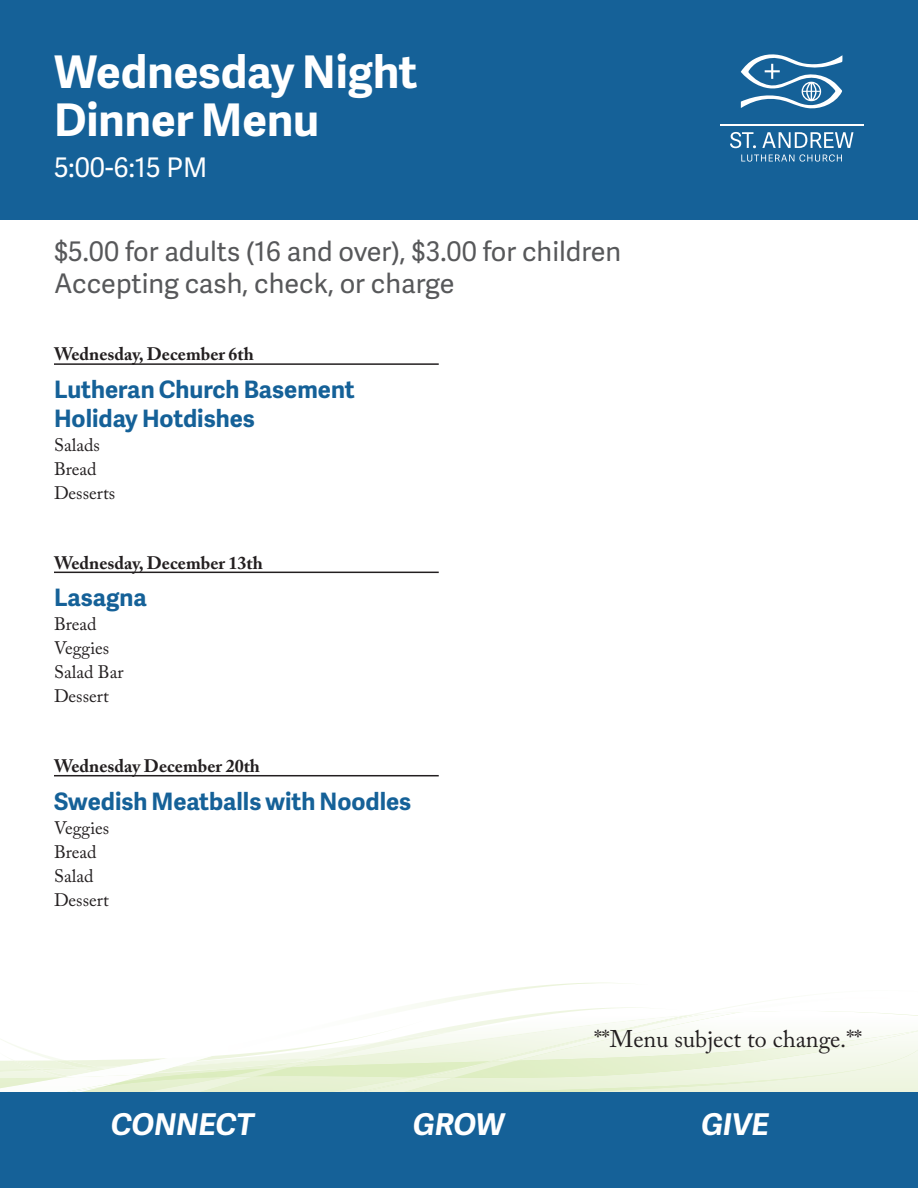
<style>
.page{position:relative;width:918px;height:1188px;background:#fff}
.page>*{position:absolute;margin:0;border:0;box-sizing:border-box;transform-origin:0 0}
.t1{font:700 45px/48px "Adelle Sans";color:#fff}
.t2{font:italic 700 30px "Adelle Sans";color:#fff}
.t3{font:27px/32.4px "Adelle Sans";color:#57585a}
.t4{font:27px "Adelle Sans";color:#fff}
.t5{font:700 24px/28.8px "Adelle Sans";color:#156198}
.t6{font:24px "Adobe Caslon Pro";color:#231f20}
.t7{font:18px/24px "Adobe Caslon Pro";color:#231f20}
.t8{font:700 18px "Adobe Caslon Pro";color:#231f20}
</style>
<div class="page">
<svg style="left:0;top:1011px;width:918px;height:82px"></svg>
<img style="left:707px;top:998px;width:165px;height:16px">
<img style="left:654px;top:1012px;width:86px;height:49px">
<img style="left:498px;top:1063px;width:18px;height:15px">
<img style="left:61px;top:1060px;width:437px;height:33px">
<img style="left:149px;top:1076px;width:107px;height:17px">
<img style="left:267px;top:1063px;width:51px;height:6px">
<img style="left:228px;top:1067px;width:61px;height:10px">
<svg style="left:169px;top:983px;width:485px;height:80px"></svg>
<img style="left:127px;top:1056px;width:85px;height:10px">
<img style="left:71px;top:1062px;width:121px;height:15px">
<img style="left:102px;top:1066px;width:75px;height:10px">
<img style="left:94px;top:1069px;width:32px;height:5px">
<img style="left:127px;top:1072px;width:12px;height:2px">
<img style="left:108px;top:1072px;width:19px;height:2px">
<img style="left:124px;top:1063px;width:46px;height:3px">
<img style="left:0;top:1074px;width:149px;height:19px">
<img style="left:7px;top:1082px;width:112px;height:11px">
<div style="left:0;top:0;width:918px;height:219px;background:#156198"></div>
<div style="left:0;top:1093px;width:918px;height:95px;background:#156198"></div>
<svg style="left:730px;top:132px;width:26px;height:16px"></svg>
<svg style="left:762px;top:132px;width:91px;height:16px"></svg>
<svg style="left:741px;top:154px;width:101px;height:8px"></svg>
<hr style="left:720px;top:124px;width:143px;height:1px;background:#fff">
<svg style="left:741px;top:54px;width:101px;height:55px"></svg>
<hr style="left:54px;top:363px;width:385px;height:2px;background:#231f20">
<hr style="left:54px;top:572px;width:385px;height:1px;background:#231f20">
<hr style="left:54px;top:775px;width:385px;height:1px;background:#231f20">
<h1 class="t1" style="left:54px;top:46px;width:365px">Wednesday Night<br>Dinner Menu</h1>
<p class="t4" style="left:54px;top:149px;width:155px">5:00-6:15 PM</p>
<p class="t3" style="left:54px;top:234px;width:569px">$5.00 for adults (16 and over), $3.00 for children<br>Accepting cash, check, or charge</p>
<p class="t8" style="left:54px;top:344px;width:201px">Wednesday, December 6th</p>
<p class="t5" style="left:54px;top:374px;width:302px">Lutheran Church Basement<br>Holiday Hotdishes</p>
<p class="t7" style="left:54px;top:433px;width:63px">Salads<br>Bread<br>Desserts</p>
<p class="t8" style="left:54px;top:552px;width:210px">Wednesday, December 13th</p>
<p class="t5" style="left:54px;top:582px;width:94px">Lasagna</p>
<p class="t7" style="left:54px;top:612px;width:71px">Bread<br>Veggies<br>Salad Bar<br>Dessert</p>
<p class="t8" style="left:54px;top:755px;width:207px">Wednesday December 20th</p>
<p class="t5" style="left:54px;top:786px;width:359px">Swedish Meatballs with Noodles</p>
<p class="t7" style="left:54px;top:816px;width:57px">Veggies<br>Bread<br>Salad<br>Dessert</p>
<p class="t6" style="left:594px;top:1025px;width:270px">**Menu subject to change.**</p>
<p class="t2" style="left:111px;top:1103px;width:145px">CONNECT</p>
<p class="t2" style="left:413px;top:1103px;width:93px">GROW</p>
<p class="t2" style="left:701px;top:1103px;width:69px">GIVE</p>
</div>
